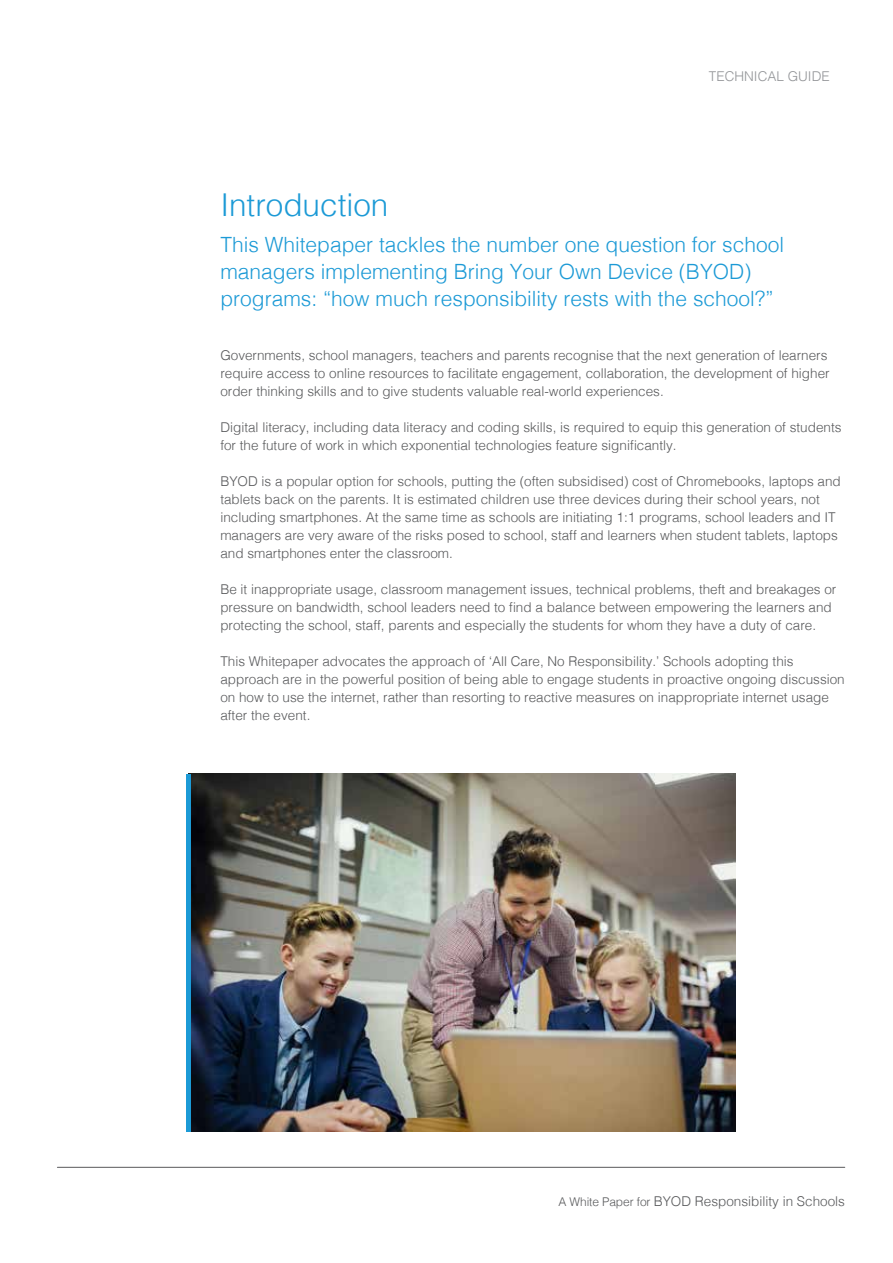
<style>
.page{position:relative;width:893px;height:1263px;background:#fff}
.page>*{position:absolute;margin:0;border:0;box-sizing:border-box;transform-origin:0 0}
.t1{font:300 31.5px "Helvetica";color:#1c9ad6}
.t2{font:300 21px/27px "Helvetica";color:#1c9ad6}
.t3{font:300 13.5px/18px "Helvetica";color:#58595b}
.t4{font:300 13.5px "Helvetica";color:#939598}
.s1{font-size:12px}
</style>
<div class="page">
<hr style="left:57px;top:1167px;width:788px;height:1px;background:#58595b">
<img style="left:191px;top:774px;width:545px;height:357px">
<div style="left:186px;top:774px;width:5px;height:357px;background:#1c9ad6"></div>
<p class="t4" style="left:709px;top:65px;width:122px">TECHNICAL GUIDE</p>
<h1 class="t1" style="left:220px;top:178px;width:170px">Introduction</h1>
<h2 class="t2" style="left:220px;top:230px;width:565px">This Whitepaper tackles the number one question for school managers implementing Bring Your Own Device (BYOD) programs: “how much responsibility rests with the school?”</h2>
<p class="t3" style="left:220px;top:345px;width:611px">Governments, school managers, teachers and parents recognise that the next generation of learners require access to online resources to facilitate engagement, collaboration, the development of higher order thinking skills and to give students valuable real-world experiences.</p>
<p class="t3" style="left:220px;top:417px;width:623px">Digital literacy, including data literacy and coding skills, is required to equip this generation of students for the future of work in which exponential technologies feature significantly.</p>
<p class="t3" style="left:220px;top:471px;width:622px">BYOD is a popular option for schools, putting the (often subsidised) cost of Chromebooks, laptops and tablets back on the parents. It is estimated children use three devices during their school years, not including smartphones. At the same time as schools are initiating 1:1 programs, school leaders and IT managers are very aware of the risks posed to school, staff and learners when student tablets, laptops and smartphones enter the classroom.</p>
<p class="t3" style="left:220px;top:579px;width:617px">Be it inappropriate usage, classroom management issues, technical problems, theft and breakages or pressure on bandwidth, school leaders need to find a balance between empowering the learners and protecting the school, staff, parents and especially the students for whom they have a duty of care.</p>
<p class="t3" style="left:220px;top:651px;width:626px">This Whitepaper advocates the approach of ‘All Care, No Responsibility.’ Schools adopting this approach are in the powerful position of being able to engage students in proactive ongoing discussion on how to use the internet, rather than resorting to reactive measures on inappropriate internet usage after the event.</p>
<p class="t3" style="left:558px;top:1191px;width:288px"><span class="s1">A White Paper for</span> BYOD Responsibility in Schools</p>
</div>
